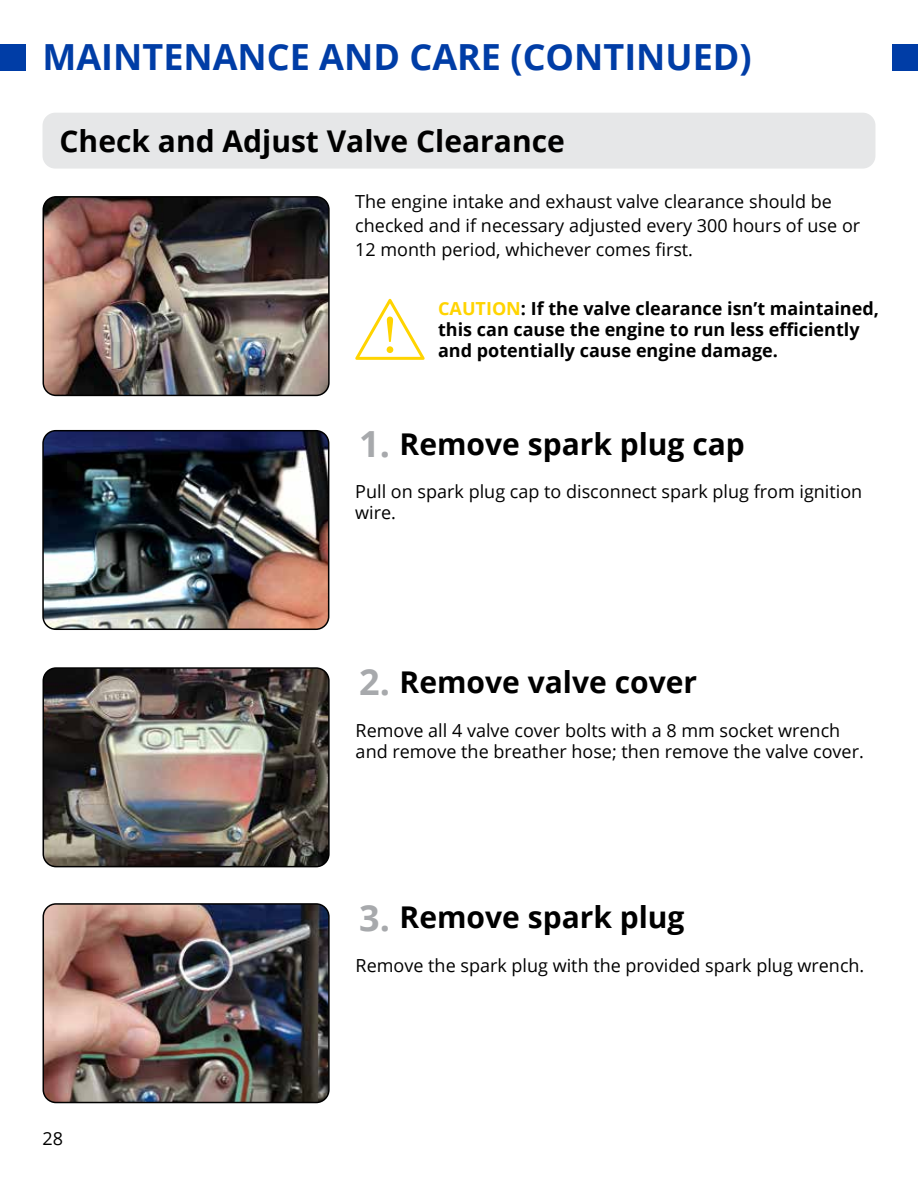
<style>
.page{position:relative;width:918px;height:1188px;background:#fff}
.page>*{position:absolute;margin:0;border:0;box-sizing:border-box;transform-origin:0 0}
.t1{font:700 36px "Open Sans";color:#003da6}
.t2{font:700 36px "Open Sans";color:#a7a9ac}
.t3{font:700 30px "Open Sans";color:#000}
.t4{font:18px/24px "Open Sans";color:#000}
.t5{font:700 18px/21px "Open Sans";color:#000}
.s1{color:#ffd400}
</style>
<div class="page">
<div style="left:0;top:44px;width:26px;height:27px;background:#003da6"></div>
<div style="left:892px;top:44px;width:26px;height:27px;background:#003da6"></div>
<img style="left:43px;top:197px;width:284px;height:198px">
<div style="left:43px;top:196px;width:287px;height:200px;border:2px solid #000;border-radius:13px"></div>
<div style="left:43px;top:113px;width:832px;height:56px;background:#e6e7e8;border-radius:13px"></div>
<svg style="left:355px;top:299px;width:70px;height:61px"></svg>
<img style="left:43px;top:668px;width:284px;height:199px">
<div style="left:43px;top:667px;width:287px;height:200px;border:2px solid #000;border-radius:13px"></div>
<img style="left:43px;top:904px;width:284px;height:199px">
<div style="left:43px;top:903px;width:287px;height:200px;border:2px solid #000;border-radius:13px"></div>
<img style="left:45px;top:431px;width:284px;height:198px">
<div style="left:42px;top:430px;width:287px;height:200px;border:2px solid #000;border-radius:13px"></div>
<h1 class="t1" style="left:43px;top:32px;width:711px">MAINTENANCE AND CARE (CONTINUED)</h1>
<h2 class="t3" style="left:60px;top:120px;width:507px">Check and Adjust Valve Clearance</h2>
<p class="t4" style="left:355px;top:189px;width:506px">The engine intake and exhaust valve clearance should be checked and if necessary adjusted every 300 hours of use or<br>12 month period, whichever comes first.</p>
<p class="t5" style="left:438px;top:298px;width:442px"><span class="s1">CAUTION</span>: If the valve clearance isn’t maintained, this can cause the engine to run less efficiently and potentially cause engine damage.</p>
<h1 class="t2" style="left:359px;top:419px;width:32px">1.</h1>
<h2 class="t3" style="left:400px;top:423px;width:347px">Remove spark plug cap</h2>
<p class="t4" style="left:355px;top:481px;width:509px;line-height:21px">Pull on spark plug cap to disconnect spark plug from ignition wire.</p>
<h1 class="t2" style="left:359px;top:657px;width:32px">2.</h1>
<h2 class="t3" style="left:400px;top:661px;width:299px">Remove valve cover</h2>
<p class="t4" style="left:356px;top:719px;width:510px;line-height:21px">Remove all 4 valve cover bolts with a 8 mm socket wrench and remove the breather hose; then remove the valve cover.</p>
<h1 class="t2" style="left:359px;top:892px;width:32px">3.</h1>
<h2 class="t3" style="left:400px;top:896px;width:286px">Remove spark plug</h2>
<p class="t4" style="left:43px;top:1126px;width:22px">28</p>
<p class="t4" style="left:356px;top:953px;width:510px">Remove the spark plug with the provided spark plug wrench.</p>
</div>
